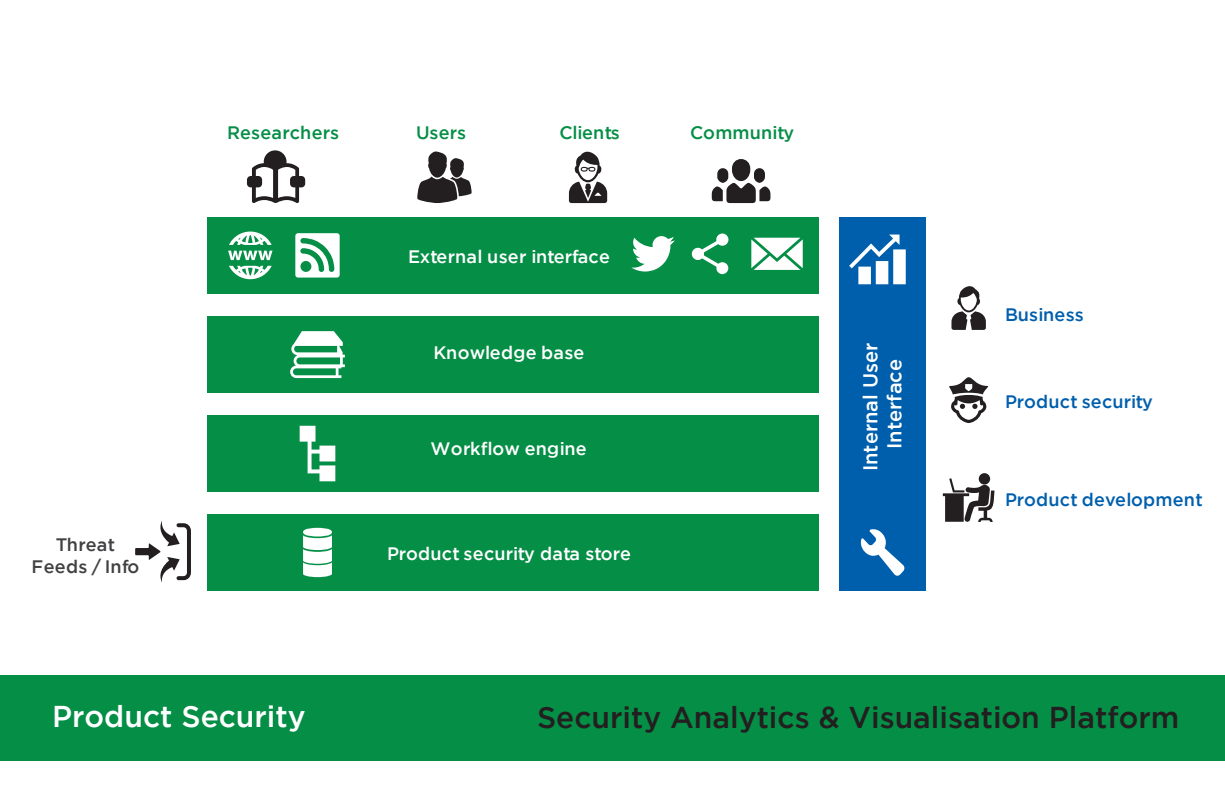
<style>
.page{position:relative;width:1225px;height:789px;background:#fff}
.page>*{position:absolute;margin:0;border:0;box-sizing:border-box;transform-origin:0 0}
.t1{font:500 30px "Gotham";color:#231f20}
.t2{font:500 30px "Gotham";color:#fff}
.t3{font:500 20px "Gotham";color:#fff}
.t4{font:500 18px "Gotham";letter-spacing:.01em;color:#fff}
.t5{font:500 18px "Gotham";letter-spacing:.015em;color:#005fad}
.t6{font:500 18px "Gotham";letter-spacing:.005em;color:#058e46}
.t7{font:500 18px/21.8px "Gotham";letter-spacing:.015em;color:#414042;text-align:center}
.t8{font:500 18px "Gotham";letter-spacing:-.02em;color:#058e46}
</style>
<div class="page">
<div style="left:207px;top:514px;width:612px;height:76px;background:#058e46"></div>
<div style="left:207px;top:217px;width:612px;height:77px;background:#058e46"></div>
<div style="left:839px;top:217px;width:86px;height:373px;background:#005fad"></div>
<div style="left:207px;top:415px;width:612px;height:76px;background:#058e46"></div>
<div style="left:207px;top:316px;width:612px;height:76px;background:#058e46"></div>
<div style="left:0;top:675px;width:1225px;height:85px;background:#058e46"></div>
<svg style="left:290px;top:331px;width:55px;height:47px"></svg>
<svg style="left:228px;top:231px;width:44px;height:48px"></svg>
<svg style="left:751px;top:237px;width:51px;height:33px;background:#c9e6d7"></svg>
<svg style="left:692px;top:233px;width:36px;height:41px"></svg>
<svg style="left:951px;top:286px;width:35px;height:44px"></svg>
<svg style="left:295px;top:233px;width:45px;height:44px"></svg>
<svg style="left:949px;top:377px;width:40px;height:46px"></svg>
<div style="left:303px;top:527px;width:29px;height:9px;background:#fff;border-radius:50%"></div>
<svg style="left:303px;top:535px;width:29px;height:41px"></svg>
<svg style="left:300px;top:425px;width:35px;height:56px"></svg>
<svg style="left:631px;top:236px;width:44px;height:35px"></svg>
<div style="left:978px;top:473px;width:12px;height:11px;background:#231f20;border-radius:50%"></div>
<svg style="left:943px;top:478px;width:51px;height:43px"></svg>
<svg style="left:417px;top:151px;width:54px;height:52px"></svg>
<svg style="left:712px;top:159px;width:58px;height:44px"></svg>
<svg style="left:569px;top:151px;width:38px;height:52px"></svg>
<svg style="left:247px;top:150px;width:58px;height:53px"></svg>
<svg style="left:861px;top:529px;width:43px;height:46px"></svg>
<svg style="left:849px;top:234px;width:56px;height:50px"></svg>
<svg style="left:135px;top:521px;width:56px;height:61px"></svg>
<p class="t6" style="left:227px;top:122px;width:113px">Researchers</p>
<p class="t6" style="left:416px;top:122px;width:52px">Users</p>
<p class="t8" style="left:559px;top:122px;width:62px">Clients</p>
<p class="t6" style="left:690px;top:122px;width:105px">Community</p>
<p class="t7" style="left:31px;top:533px;width:110px">Threat<br>Feeds / Info</p>
<p class="t4" style="left:408px;top:246px;width:203px">External user interface</p>
<p class="t4" style="left:433px;top:342px;width:152px">Knowledge base</p>
<p class="t4" style="left:430px;top:438px;width:158px">Workflow engine</p>
<p class="t4" style="left:387px;top:543px;width:245px">Product security data store</p>
<p class="t3" style="left:859px;top:471px;width:130px;rotate:-90deg">Internal User</p>
<p class="t3" style="left:883px;top:449px;width:92px;rotate:-90deg">Interface</p>
<p class="t5" style="left:1005px;top:304px;width:80px">Business</p>
<p class="t5" style="left:1005px;top:391px;width:149px">Product security</p>
<p class="t5" style="left:1005px;top:488px;width:199px">Product development</p>
<p class="t2" style="left:52px;top:698px;width:255px">Product Security</p>
<p class="t1" style="left:537px;top:700px;width:644px">Security Analytics &amp; Visualisation Platform</p>
</div>
